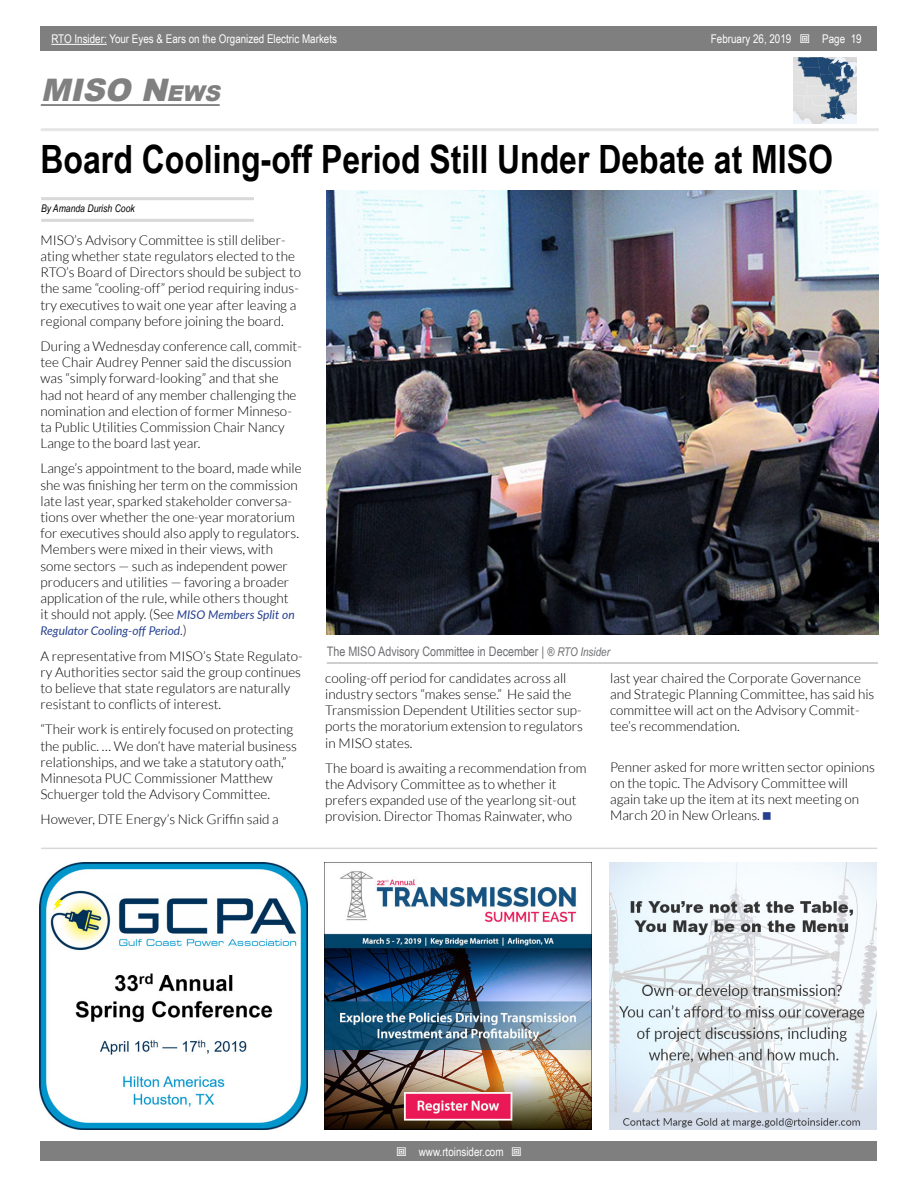
<style>
.page{position:relative;width:918px;height:1188px;background:#fff}
.page>*{position:absolute;margin:0;border:0;box-sizing:border-box;transform-origin:0 0}
.t1{font:700 39px "Arial Narrow";color:#000}
.t2{font:italic 900 31.05px "Arial";color:#808080}
.t3{font:300 13.5px/16.2px "Lato";color:#000}
.t4{font:13.2px "Arial Narrow";color:#6d6e71}
.t5{font:12px "Arial Narrow";color:#fff}
.t6{font:italic 12px "Lato";color:#25408f}
.t7{font:italic 10.5px "Arial Narrow";color:#000}
.s1{font-style:inherit}
.s2{font-size:21.75px}
.s3{font-weight:400;font-style:italic;font-size:12px;color:#25408f}
.s4{font-weight:300;font-style:normal;font-size:13.5px;color:#000}
.s5{font-style:italic;font-size:12px}
</style>
<div class="page">
<div style="left:41px;top:1142px;width:836px;height:19px;background:#7f7f7f"></div>
<div style="left:41px;top:27px;width:836px;height:24px;background:#7f7f7f"></div>
<hr style="left:51px;top:44px;width:56px;height:1px;background:#fff">
<hr style="left:41px;top:128px;width:838px;height:3px;background:#e6e6e6">
<hr style="left:41px;top:104px;width:179px;height:2px;background:#808080">
<img style="left:793px;top:57px;width:63px;height:67px">
<hr style="left:41px;top:197px;width:213px;height:3px;background:#d8d8d8">
<hr style="left:41px;top:219px;width:213px;height:3px;background:#d8d8d8">
<hr style="left:41px;top:848px;width:836px;height:1px;background:#d8d8d8">
<img style="left:327px;top:190px;width:552px;height:444px">
<hr style="left:327px;top:662px;width:551px;height:2px;background:#bfbfbf">
<img style="left:40px;top:863px;width:267px;height:267px">
<img style="left:324px;top:863px;width:268px;height:267px">
<img style="left:610px;top:863px;width:267px;height:267px">
<p class="t5" style="left:51px;top:30px;width:287px">RTO Insider: Your Eyes &amp; Ears on the Organized Electric Markets</p>
<p class="t5" style="left:711px;top:30px;width:82px">February 26, <span class="s1">2019</span></p>
<p class="t5" style="left:822px;top:30px;width:41px">Page 19</p>
<h2 class="t2" style="left:41px;top:68px;width:182px">MISO N<span class="s2">EWS</span></h2>
<h1 class="t1" style="left:40px;top:130px;width:794px">Board Cooling-off Period Still Under Debate at MISO</h1>
<p class="t7" style="left:41px;top:201px;width:95px">By Amanda Durish Cook</p>
<p class="t3" style="left:40px;top:232px;width:262px">MISO’s Advisory Committee is still deliber&shy;ating whether state regulators elected to the RTO’s Board of Directors should be subject to the same “cooling-off” period requiring indus&shy;try executives to wait one year after leaving a regional company before joining the board.</p>
<p class="t3" style="left:40px;top:338px;width:263px">During a Wednesday conference call, commit&shy;tee Chair Audrey Penner said the discussion was “simply forward-looking” and that she had not heard of any member challenging the nomination and election of former Minneso&shy;ta Public Utilities Commission Chair Nancy Lange to the board last year.</p>
<p class="t3" style="left:40px;top:460px;width:263px">Lange’s appointment to the board, made while she was finishing her term on the commission late last year, sparked stakeholder conversa&shy;tions over whether the one-year moratorium for executives should also apply to regulators.<br>Members were mixed in their views, with some sectors — such as independent power producers and utilities — favoring a broader application of the rule, while others thought<br>it should not apply. (See <span class="s3">MISO Members Split on</span></p>
<p class="t6" style="left:41px;top:622px;width:148px">Regulator Cooling-off Period<span class="s4">.)</span></p>
<p class="t3" style="left:41px;top:648px;width:264px">A representative from MISO’s State Regulato&shy;ry Authorities sector said the group continues to believe that state regulators are naturally resistant to conflicts of interest.</p>
<p class="t3" style="left:41px;top:721px;width:258px">“Their work is entirely focused on protecting the public. … We don’t have material business relationships, and we take a statutory oath,” Minnesota PUC Commissioner Matthew Schuerger told the Advisory Committee.</p>
<p class="t3" style="left:41px;top:811px;width:240px">However, DTE Energy’s Nick Griffin said a</p>
<p class="t4" style="left:327px;top:641px;width:285px">The MISO Advisory Committee in December | <span class="s5">® RTO Insider</span></p>
<p class="t3" style="left:325px;top:670px;width:259px">cooling-off period for candidates across all industry sectors “makes sense.” He said the Transmission Dependent Utilities sector sup&shy;ports the moratorium extension to regulators in MISO states.</p>
<p class="t3" style="left:325px;top:760px;width:263px">The board is awaiting a recommendation from the Advisory Committee as to whether it prefers expanded use of the yearlong sit-out provision. Director Thomas Rainwater, who</p>
<p class="t3" style="left:610px;top:670px;width:266px">last year chaired the Corporate Governance and Strategic Planning Committee, has said his committee will act on the Advisory Commit&shy;tee’s recommendation.</p>
<p class="t3" style="left:610px;top:759px;width:266px">Penner asked for more written sector opinions on the topic. The Advisory Committee will again take up the item at its next meeting on March 20 in New Orleans.</p>
<p class="t5" style="left:419px;top:1143px;width:86px">www.rtoinsider.com</p>
</div>
